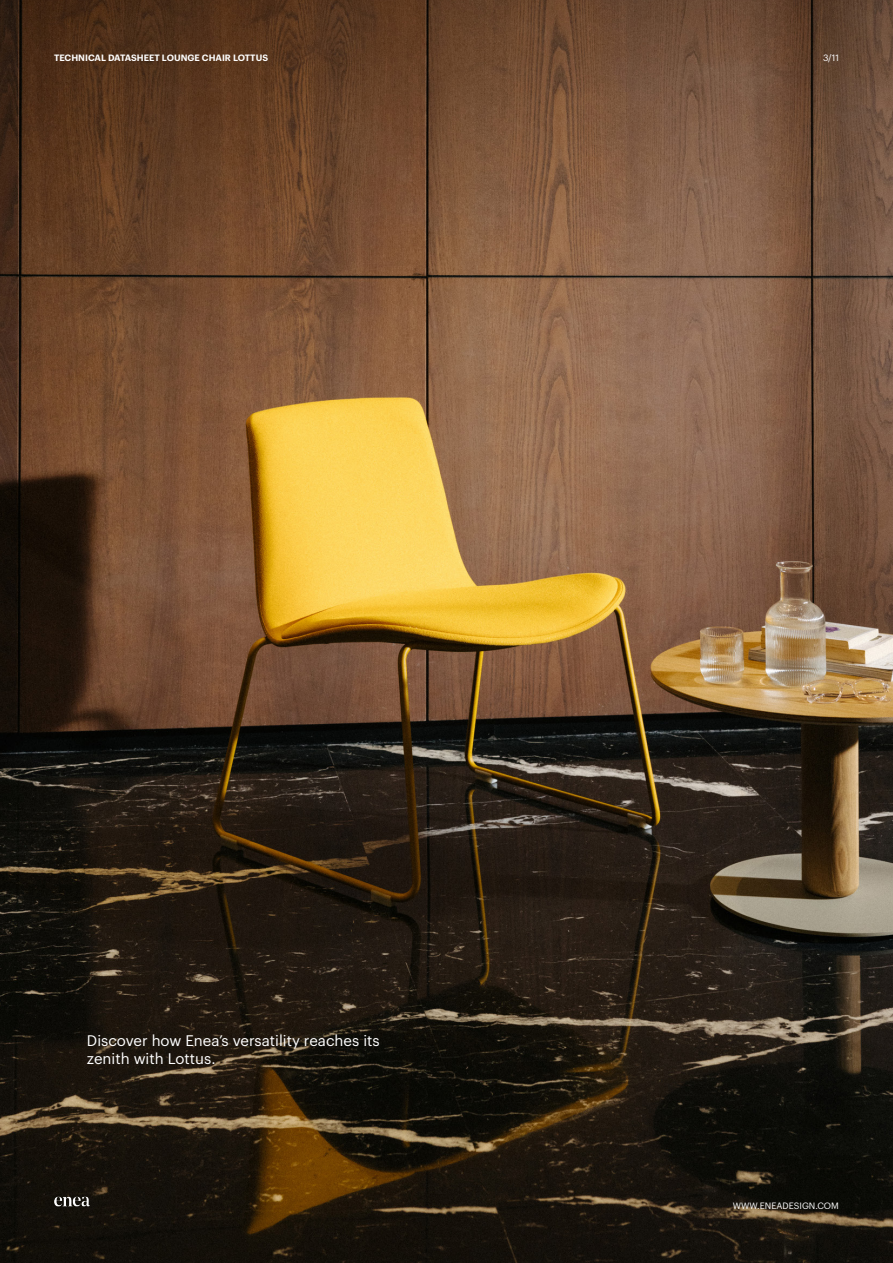
<style>
.page{position:relative;width:893px;height:1263px;background:#fff}
.page>*{position:absolute;margin:0;border:0;box-sizing:border-box;transform-origin:0 0}
.t1{font:15px/18px "Graphik";color:#fff}
.t2{font:600 9px "Graphik";color:#fff}
.t3{font:9px "Graphik";color:#fff}
</style>
<div class="page">
<img style="left:0;top:0;width:893px;height:1263px">
<img style="left:54px;top:1197px;width:36px;height:9px">
<p class="t2" style="left:54px;top:51px;width:216px">TECHNICAL DATASHEET LOUNGE CHAIR LOTTUS</p>
<p class="t3" style="left:823px;top:51px;width:17px">3/11</p>
<p class="t1" style="left:87px;top:1030px;width:294px">Discover how Enea’s versatility reaches its zenith with Lottus.</p>
<p class="t3" style="left:733px;top:1199px;width:108px">WWW.ENEADESIGN.COM</p>
</div>
